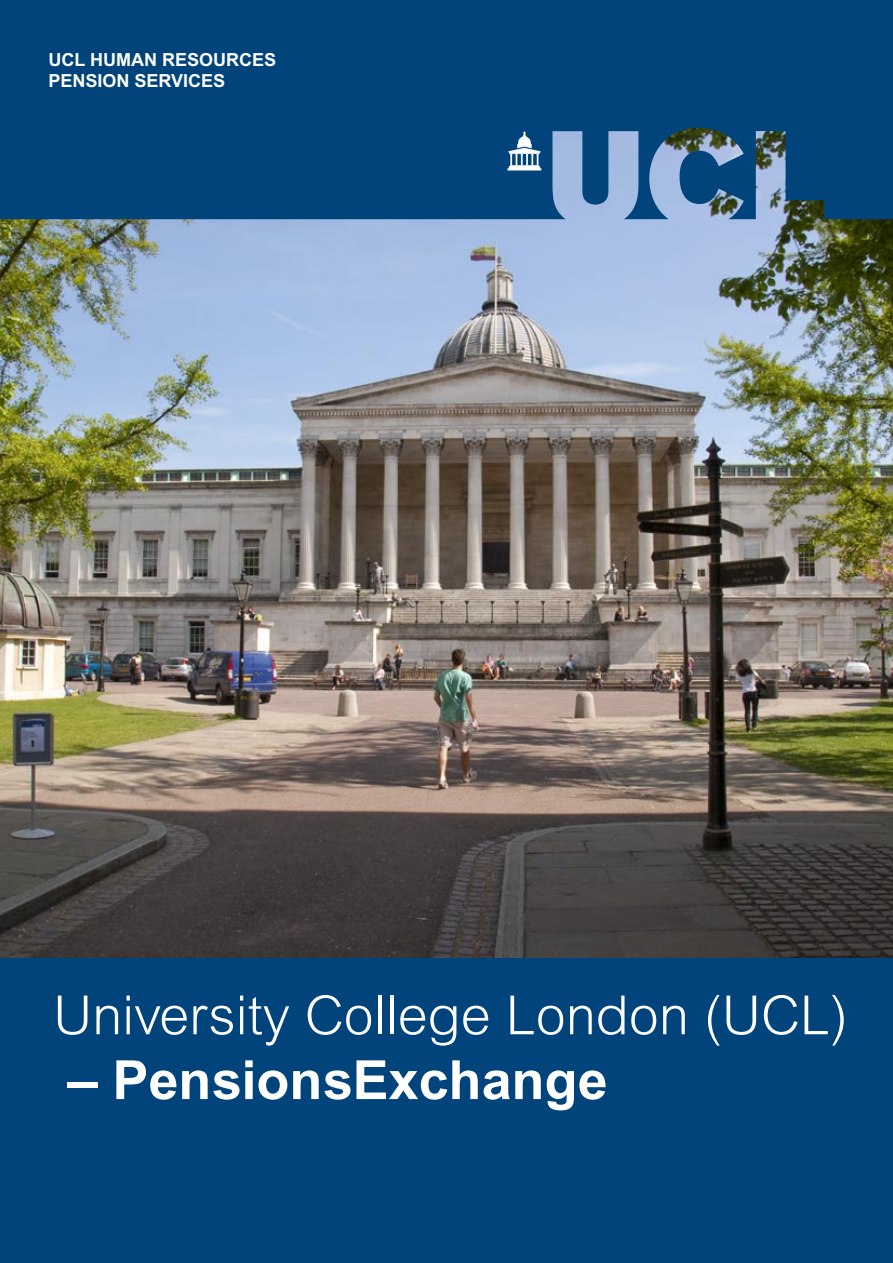
<style>
.page{position:relative;width:893px;height:1263px;background:#fff}
.page>*{position:absolute;margin:0;border:0;box-sizing:border-box;transform-origin:0 0}
.t1{font:300 54px "Arial MT Std";color:#fff}
.t2{font:700 54px "Arial MT Std";color:#fff}
.t3{font:700 18px/21.6px "Arial MT Std";color:#fff}
</style>
<div class="page">
<div style="left:0;top:957px;width:893px;height:306px;background:#00447b"></div>
<img style="left:0;top:219px;width:893px;height:738px">
<svg style="left:0;top:0;width:893px;height:219px;background:#0a4a7f"></svg>
<svg style="left:507px;top:131px;width:34px;height:39px"></svg>
<p class="t3" style="left:49px;top:48px;width:229px">UCL HUMAN RESOURCES<br>PENSION SERVICES</p>
<h1 class="t1" style="left:53px;top:985px;width:796px">University College London (UCL)</h1>
<h1 class="t2" style="left:67px;top:1048px;width:542px">– PensionsExchange</h1>
</div>
